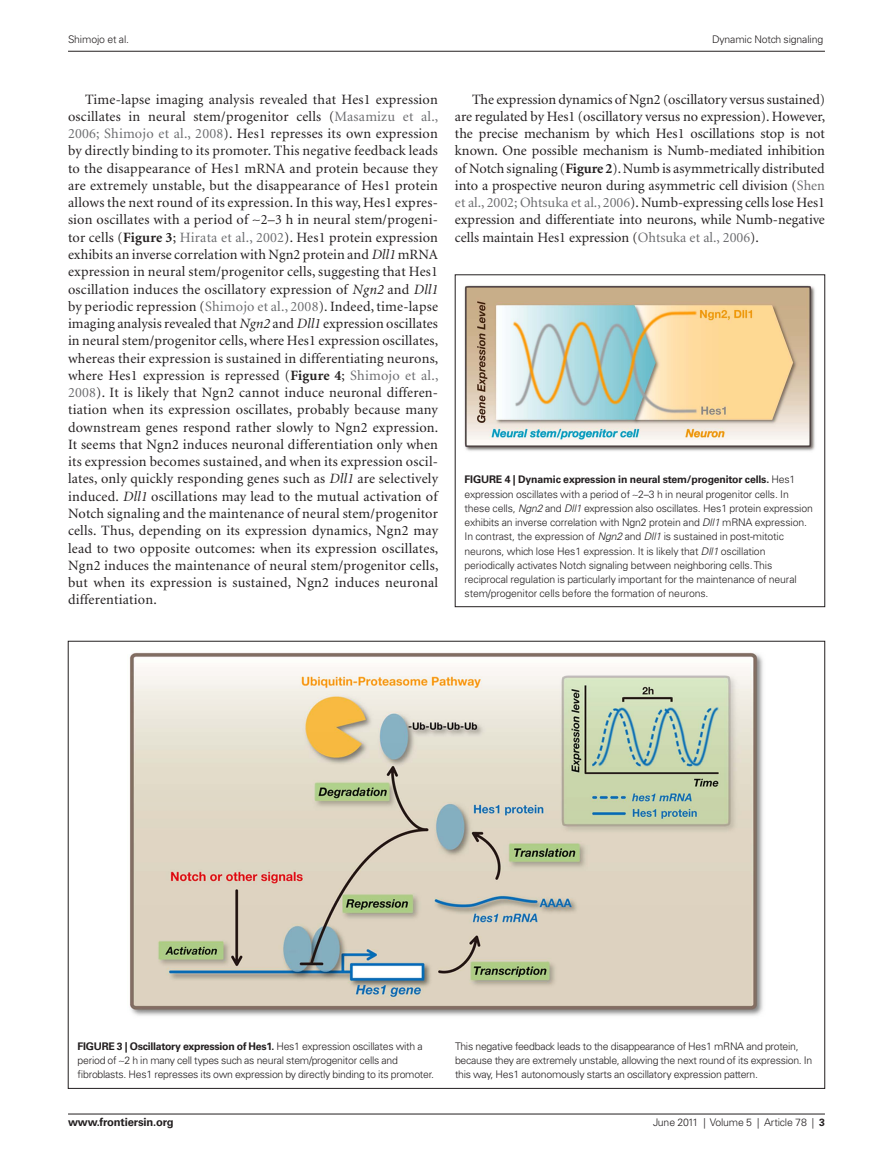
<style>
.page{position:relative;width:893px;height:1170px;background:#fff}
.page>*{position:absolute;margin:0;border:0;box-sizing:border-box;transform-origin:0 0}
.t1{font:14.25px/17.2px "Minion";letter-spacing:.005em;color:#231f20;text-align:justify}
.t2{font:700 11.25px "Univers";letter-spacing:-.015em;color:#231f20}
.t3{font:300 10.5px/14.2px "Univers";letter-spacing:-.015em;color:#231f20}
.s1{color:#6c6d70}
.s2{font-weight:700}
.s3{font-style:italic}
</style>
<div class="page">
<img style="left:464px;top:285px;width:351px;height:166px">
<img style="left:129px;top:652px;width:634px;height:364px">
<hr style="left:68px;top:1113px;width:757px;height:1px;background:#231f20">
<hr style="left:68px;top:51px;width:757px;height:1px;background:#231f20">
<p class="t3" style="left:68px;top:32px;width:63px">Shimojo et al.</p>
<p class="t3" style="left:712px;top:32px;width:113px">Dynamic Notch signaling</p>
<p class="t1" style="left:68px;top:91px;width:372px;text-indent:17px">Time-lapse imaging analysis revealed that Hes1 expression oscillates in neural stem/progenitor cells (<span class="s1">Masamizu et al., 2006; Shimojo et al., 2008</span>). Hes1 represses its own expression by directly binding to its promoter. This negative feedback leads to the disappearance of Hes1 mRNA and protein because they are extremely unstable, but the disappearance of Hes1 protein allows the next round of its expression. In this way, Hes1 expres&shy;sion oscillates with a period of ∼2–3 h in neural stem/progeni&shy;tor cells (<span class="s2">Figure 3</span>; <span class="s1">Hirata et al., 2002</span>). Hes1 protein expression exhibits an inverse correlation with Ngn2 protein and <span class="s3">Dll1</span> mRNA expression in neural stem/progenitor cells, suggesting that Hes1 oscillation induces the oscillatory expression of <span class="s3">Ngn2</span> and <span class="s3">Dll1 </span>by periodic repression (<span class="s1">Shimojo et al., 2008</span>). Indeed, time-lapse imaging analysis revealed that <span class="s3">Ngn2</span> and <span class="s3">Dll1</span> expression oscillates in neural stem/progenitor cells, where Hes1 expression oscillates, whereas their expression is sustained in differentiating neurons, where Hes1 expression is repressed (<span class="s2">Figure 4</span>; <span class="s1">Shimojo et al., 2008</span>). It is likely that Ngn2 cannot induce neuronal differen&shy;tiation when its expression oscillates, probably because many downstream genes respond rather slowly to Ngn2 expression.<br>It seems that Ngn2 induces neuronal differentiation only when its expression becomes sustained, and when its expression oscil&shy;lates, only quickly responding genes such as <span class="s3">Dll1</span> are selectively induced. <span class="s3">Dll1</span> oscillations may lead to the mutual activation of Notch signaling and the maintenance of neural stem/progenitor cells. Thus, depending on its expression dynamics, Ngn2 may lead to two opposite outcomes: when its expression oscillates, Ngn2 induces the maintenance of neural stem/progenitor cells, but when its expression is sustained, Ngn2 induces neuronal differentiation.</p>
<p class="t1" style="left:455px;top:91px;width:372px;text-indent:17px">The expression dynamics of Ngn2 (oscillatory versus sustained) are regulated by Hes1 (oscillatory versus no expression). However, the precise mechanism by which Hes1 oscillations stop is not known. One possible mechanism is Numb-mediated inhibition of Notch signaling (<span class="s2">Figure 2</span>). Numb is asymmetrically distributed into a prospective neuron during asymmetric cell division (<span class="s1">Shen et al., 2002; Ohtsuka et al., 2006</span>). Numb-expressing cells lose Hes1 expression and differentiate into neurons, while Numb-negative cells maintain Hes1 expression (<span class="s1">Ohtsuka et al., 2006</span>).</p>
<p class="t3" style="left:465px;top:472px;width:350px"><span class="s2">Figure 4 | Dynamic expression in neural stem/progenitor cells.</span> Hes1 expression oscillates with a period of ∼2–3 h in neural progenitor cells. In these cells, <span class="s3">Ngn2</span> and <span class="s3">Dll1</span> expression also oscillates. Hes1 protein expression exhibits an inverse correlation with Ngn2 protein and <span class="s3">Dll1</span> mRNA expression.<br>In contrast, the expression of <span class="s3">Ngn2</span> and <span class="s3">Dll1</span> is sustained in post-mitotic neurons, which lose Hes1 expression. It is likely that <span class="s3">Dll1</span> oscillation periodically activates Notch signaling between neighboring cells. This reciprocal regulation is particularly important for the maintenance of neural stem/progenitor cells before the formation of neurons.</p>
<p class="t3" style="left:78px;top:1038px;width:358px"><span class="s2">Figure 3 | Oscillatory expression of Hes1.</span> Hes1 expression oscillates with a period of ∼2 h in many cell types such as neural stem/progenitor cells and fibroblasts. Hes1 represses its own expression by directly binding to its promoter.</p>
<p class="t3" style="left:455px;top:1038px;width:359px">This negative feedback leads to the disappearance of Hes1 mRNA and protein, because they are extremely unstable, allowing the next round of its expression. In this way, Hes1 autonomously starts an oscillatory expression pattern.</p>
<p class="t2" style="left:68px;top:1115px;width:107px">www.frontiersin.org</p>
<p class="t3" style="left:653px;top:1115px;width:173px">June 2011 | Volume 5 | Article 78 | <span class="s2">3</span></p>
</div>
